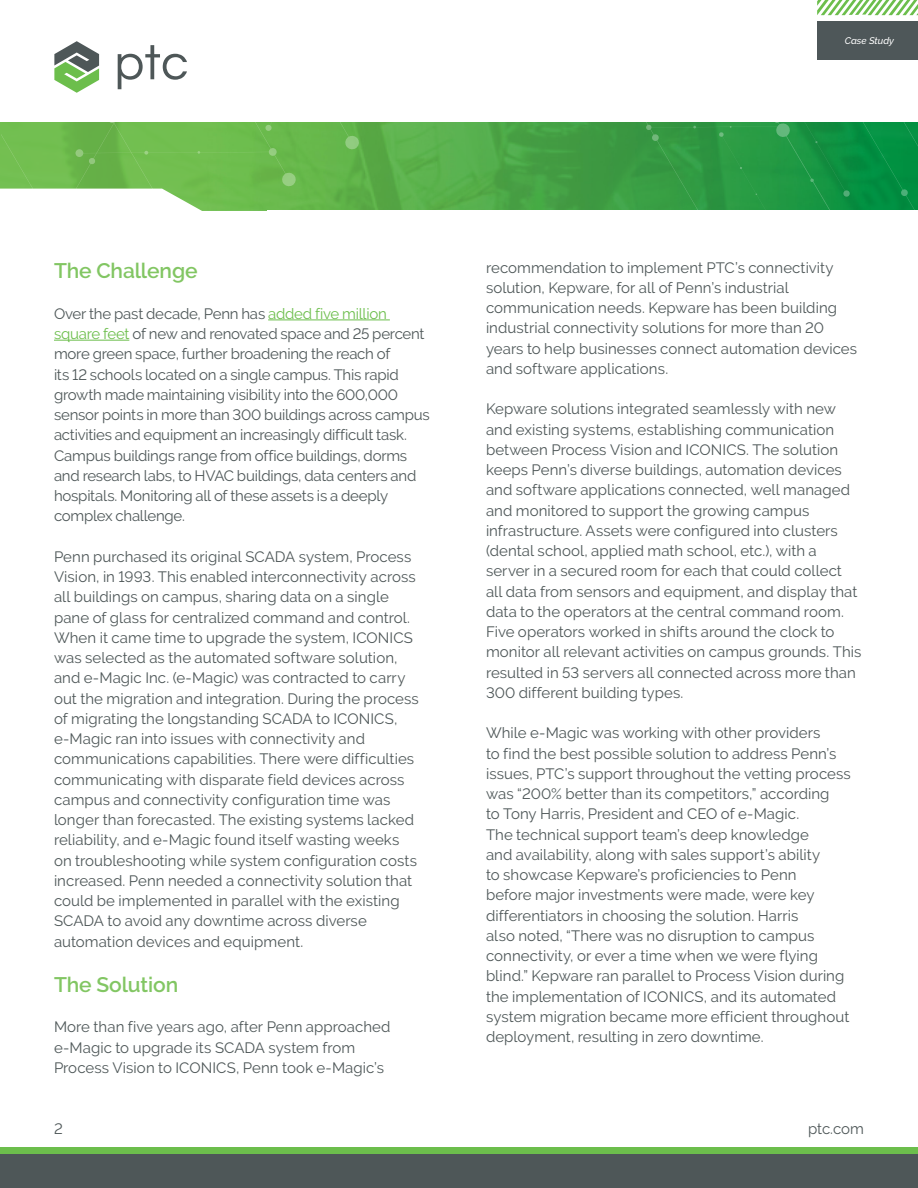
<style>
.page{position:relative;width:918px;height:1188px;background:#fff}
.page>*{position:absolute;margin:0;border:0;box-sizing:border-box;transform-origin:0 0}
._3__Text_Subhead_1{font:600 21px "PTC Raleway";letter-spacing:-.005em;color:#82c663}
._4__Text_Body{font:15px/20.2px "PTC Raleway";letter-spacing:.005em;color:#4e5758}
._4__Text_Body-2{font:15px/20.2px "PTC Raleway";letter-spacing:-.015em;color:#4e5758}
.t1{font:italic 500 9.6px "PTC Raleway";color:#fff}
.s1{color:#6cbe4c}
</style>
<div class="page">
<img style="left:360px;top:122px;width:123px;height:88px">
<svg style="left:483px;top:122px;width:435px;height:88px;background:#2c9943"></svg>
<div style="left:0;top:1154px;width:918px;height:34px;background:#4e5758"></div>
<div style="left:0;top:1147px;width:918px;height:7px;background:#6cbe4c"></div>
<svg style="left:0;top:41px;width:360px;height:170px"></svg>
<div style="left:817px;top:21px;width:101px;height:39px;background:#4e5759"></div>
<svg style="left:817px;top:0;width:101px;height:15px"></svg>
<hr style="left:268px;top:320px;width:122px;height:1px;background:#6cbe4c">
<hr style="left:54px;top:340px;width:75px;height:1px;background:#6cbe4c">
<p class="t1" style="left:845px;top:35px;width:51px">Case Study</p>
<p class="_3__Text_Subhead_1" style="left:54px;top:259px;width:145px">The Challenge</p>
<p class="_4__Text_Body-2" style="left:54px;top:303px;width:377px">Over the past decade, Penn has <span class="s1">added five million square feet</span> of new and renovated space and 25 percent more green space, further broadening the reach of<br>its 12 schools located on a single campus. This rapid growth made maintaining visibility into the 600,000 sensor points in more than 300 buildings across campus activities and equipment an increasingly difficult task.<br>Campus buildings range from office buildings, dorms and research labs, to HVAC buildings, data centers and hospitals. Monitoring all of these assets is a deeply complex challenge.</p>
<p class="_4__Text_Body" style="left:54px;top:546px;width:366px">Penn purchased its original SCADA system, Process Vision, in 1993. This enabled interconnectivity across all buildings on campus, sharing data on a single pane of glass for centralized command and control.<br>When it came time to upgrade the system, ICONICS was selected as the automated software solution, and e-Magic Inc. (e-Magic) was contracted to carry out the migration and integration. During the process of migrating the longstanding SCADA to ICONICS, e-Magic ran into issues with connectivity and communications capabilities. There were difficulties communicating with disparate field devices across campus and connectivity configuration time was longer than forecasted. The existing systems lacked reliability, and e-Magic found itself wasting weeks on troubleshooting while system configuration costs increased. Penn needed a connectivity solution that could be implemented in parallel with the existing SCADA to avoid any downtime across diverse automation devices and equipment.</p>
<p class="_3__Text_Subhead_1" style="left:54px;top:973px;width:126px">The Solution</p>
<p class="_4__Text_Body" style="left:54px;top:1017px;width:338px">More than five years ago, after Penn approached e-Magic to upgrade its SCADA system from<br>Process Vision to ICONICS, Penn took e-Magic’s</p>
<p class="_4__Text_Body" style="left:486px;top:257px;width:373px">recommendation to implement PTC’s connectivity solution, Kepware, for all of Penn’s industrial communication needs. Kepware has been building industrial connectivity solutions for more than 20 years to help businesses connect automation devices and software applications.</p>
<p class="_4__Text_Body" style="left:486px;top:399px;width:377px">Kepware solutions integrated seamlessly with new and existing systems, establishing communication between Process Vision and ICONICS. The solution keeps Penn’s diverse buildings, automation devices and software applications connected, well managed and monitored to support the growing campus infrastructure. Assets were configured into clusters (dental school, applied math school, etc.), with a server in a secured room for each that could collect all data from sensors and equipment, and display that data to the operators at the central command room.<br>Five operators worked in shifts around the clock to monitor all relevant activities on campus grounds. This resulted in 53 servers all connected across more than 300 different building types.</p>
<p class="_4__Text_Body" style="left:486px;top:723px;width:366px">While e-Magic was working with other providers<br>to find the best possible solution to address Penn’s issues, PTC’s support throughout the vetting process was “200% better than its competitors,” according<br>to Tony Harris, President and CEO of e-Magic.<br>The technical support team’s deep knowledge<br>and availability, along with sales support’s ability<br>to showcase Kepware’s proficiencies to Penn<br>before major investments were made, were key differentiators in choosing the solution. Harris<br>also noted, “There was no disruption to campus connectivity, or ever a time when we were flying blind.” Kepware ran parallel to Process Vision during the implementation of ICONICS, and its automated system migration became more efficient throughout deployment, resulting in zero downtime.</p>
<p class="_4__Text_Body" style="left:54px;top:1118px;width:10px">2</p>
<p class="_4__Text_Body" style="left:808px;top:1118px;width:57px">ptc.com</p>
</div>
